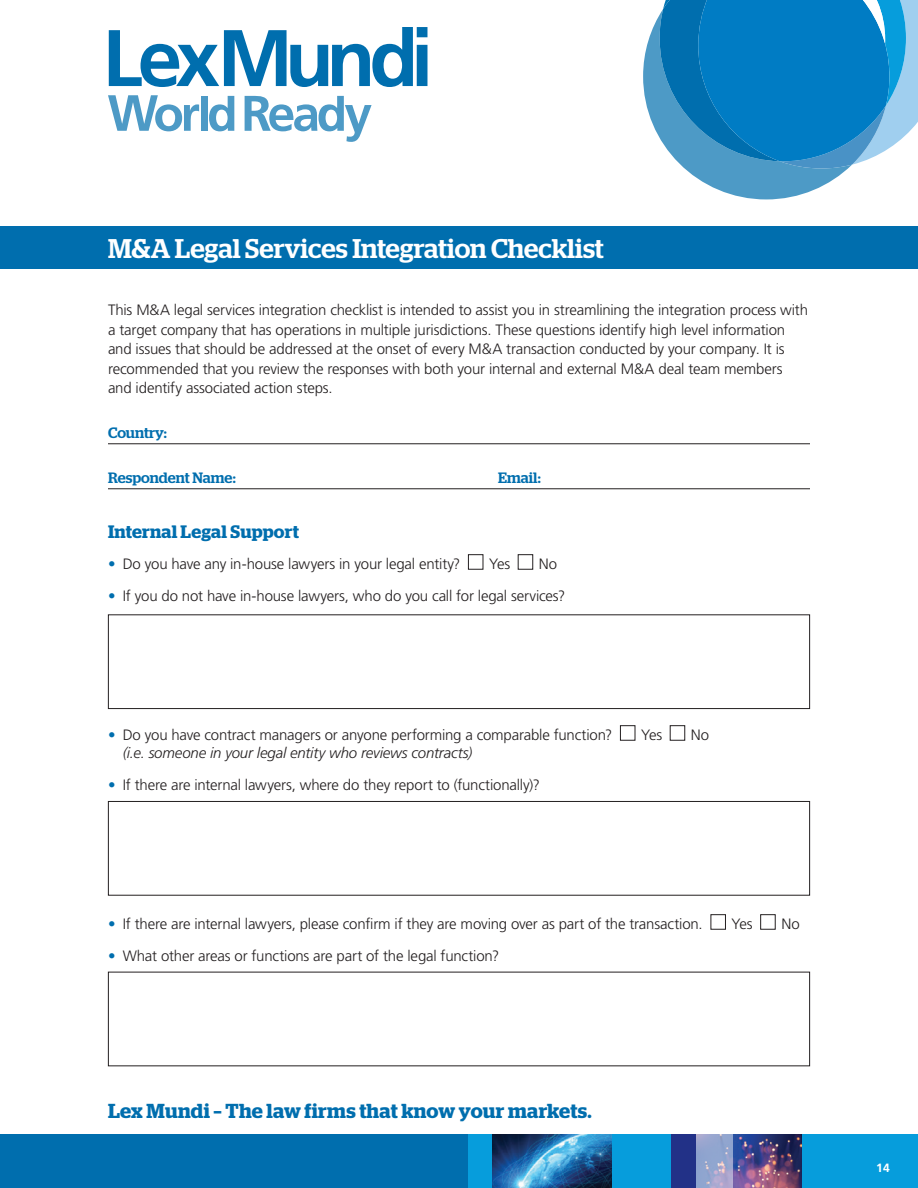
<style>
.page{position:relative;width:918px;height:1188px;background:#fff}
.page>*{position:absolute;margin:0;border:0;box-sizing:border-box;transform-origin:0 0}
.t1{font:500 27px "Stag";color:#fff}
.Body{font:600 20.25px "Stag";letter-spacing:.01em;color:#006eae}
.Body-2{font:600 18px "Stag";letter-spacing:.015em;color:#006eae}
.Body-3{font:300 15px/19.5px "Frutiger LT Std";letter-spacing:-.01em;color:#231f20}
.Body-4{font:italic 300 15px "Frutiger LT Std";letter-spacing:-.01em;color:#231f20}
.text{font:500 15px "Stag";color:#006eae}
.t2{font:700 12px "Frutiger LT Std";color:#fff}
.s1{color:#006eae}
</style>
<div class="page">
<div style="left:0;top:1134px;width:918px;height:54px;background:#006eae"></div>
<div style="left:611px;top:1134px;width:61px;height:54px;background:#069ddc"></div>
<div style="left:468px;top:1134px;width:24px;height:54px;background:#069ddc"></div>
<div style="left:802px;top:1134px;width:116px;height:54px;background:#069ddc"></div>
<img style="left:492px;top:1134px;width:119px;height:54px">
<img style="left:733px;top:1134px;width:69px;height:54px">
<div style="left:672px;top:1134px;width:24px;height:54px;background:#223187"></div>
<svg style="left:696px;top:1134px;width:37px;height:54px;background:#9ba6ce"></svg>
<svg style="left:643px;top:0;width:275px;height:199px"></svg>
<svg style="left:108px;top:95px;width:91px;height:36px"></svg>
<div style="left:201px;top:96px;width:7px;height:35px;background:#4d9ac6"></div>
<svg style="left:209px;top:96px;width:25px;height:35px"></svg>
<svg style="left:245px;top:96px;width:127px;height:46px"></svg>
<svg style="left:109px;top:27px;width:318px;height:60px"></svg>
<div style="left:0;top:226px;width:918px;height:43px;background:#006eae"></div>
<hr style="left:108px;top:443px;width:702px;height:1px;background:#231f20">
<hr style="left:108px;top:488px;width:702px;height:1px;background:#231f20">
<div style="left:468px;top:554px;width:15px;height:16px;border:1px solid #231f20"></div>
<div style="left:518px;top:554px;width:15px;height:16px;border:1px solid #231f20"></div>
<div style="left:620px;top:725px;width:15px;height:16px;border:1px solid #231f20"></div>
<div style="left:670px;top:725px;width:15px;height:16px;border:1px solid #231f20"></div>
<div style="left:711px;top:914px;width:15px;height:16px;border:1px solid #231f20"></div>
<div style="left:760px;top:914px;width:16px;height:16px;border:1px solid #231f20"></div>
<div style="left:108px;top:614px;width:702px;height:95px;border:1px solid #231f20"></div>
<div style="left:108px;top:801px;width:702px;height:95px;border:1px solid #231f20"></div>
<p class="t1" style="left:108px;top:232px;width:497px">M&amp;A Legal Services Integration Checklist</p>
<p class="Body-3" style="left:108px;top:300px;width:702px">This M&amp;A legal services integration checklist is intended to assist you in streamlining the integration process with a target company that has operations in multiple jurisdictions. These questions identify high level information and issues that should be addressed at the onset of every M&amp;A transaction conducted by your company. It is recommended that you review the responses with both your internal and external M&amp;A deal team members and identify associated action steps.</p>
<p class="text" style="left:108px;top:424px;width:60px">Country:</p>
<p class="text" style="left:108px;top:469px;width:129px">Respondent Name:</p>
<p class="text" style="left:498px;top:469px;width:44px">Email:</p>
<p class="Body-2" style="left:108px;top:521px;width:192px">Internal Legal Support</p>
<p class="Body-3" style="left:108px;top:555px;width:354px"><span class="s1">•</span> Do you have any in-house lawyers in your legal entity?</p>
<p class="Body-3" style="left:489px;top:555px;width:23px">Yes</p>
<p class="Body-3" style="left:539px;top:555px;width:20px">No</p>
<p class="Body-3" style="left:108px;top:586px;width:459px"><span class="s1">•</span> If you do not have in-house lawyers, who do you call for legal services?</p>
<p class="Body-3" style="left:108px;top:726px;width:506px"><span class="s1">•</span> Do you have contract managers or anyone performing a comparable function?</p>
<p class="Body-3" style="left:641px;top:726px;width:23px">Yes</p>
<p class="Body-3" style="left:691px;top:726px;width:20px">No</p>
<p class="Body-4" style="left:123px;top:744px;width:351px">(i.e. someone in your legal entity who reviews contracts)</p>
<p class="Body-3" style="left:108px;top:775px;width:434px"><span class="s1">•</span> If there are internal lawyers, where do they report to (functionally)?</p>
<p class="Body-3" style="left:108px;top:915px;width:596px"><span class="s1">•</span> If there are internal lawyers, please confirm if they are moving over as part of the transaction.</p>
<p class="Body-3" style="left:732px;top:915px;width:23px">Yes</p>
<p class="Body-3" style="left:781px;top:915px;width:20px">No</p>
<p class="Body-3" style="left:108px;top:946px;width:393px"><span class="s1">•</span> What other areas or functions are part of the legal function?</p>
<p class="Body" style="left:108px;top:1099px;width:485px">Lex Mundi – The law firms that know your markets.</p>
<p class="t2" style="left:876px;top:1161px;width:15px">14</p>
</div>
